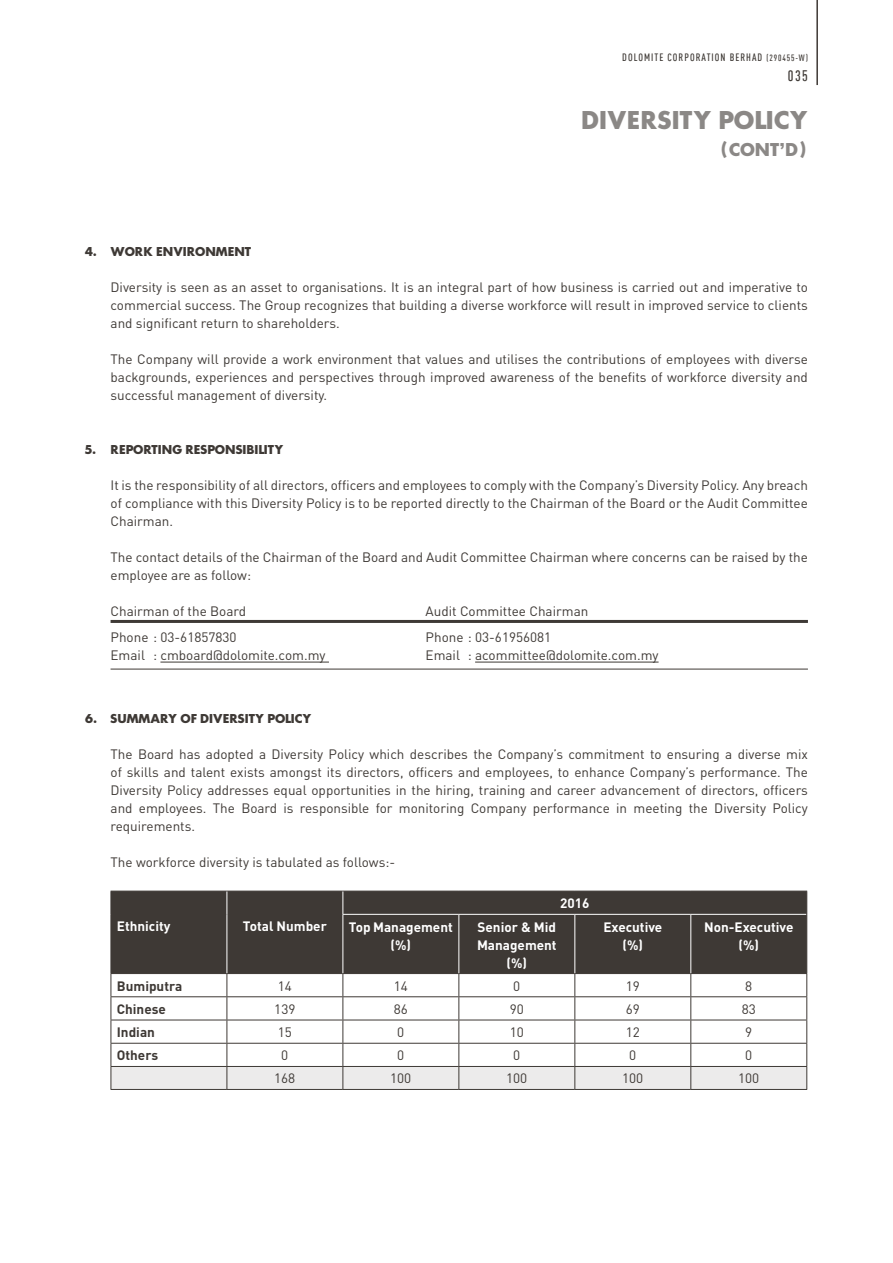
<style>
.page{position:relative;width:893px;height:1263px;background:#fff}
.page>*{position:absolute;margin:0;border:0;box-sizing:border-box;transform-origin:0 0}
.t1{font:27px "Futura L Bld";letter-spacing:.01em;color:#8b8886}
.t2{font:19.5px "Futura L Bld";color:#8b8886}
.t3{font:500 15px "DIN Cond";color:#3e3935}
.t4{font:13.5px/18px "DIN";color:#3e3935;text-align:justify}
.t5{font:700 13.5px/18px "DIN";color:#fff;text-align:center}
.t6{font:13.5px "Futura L Bld";color:#3e3935}
.t7{font:700 13.5px "DIN";color:#3e3935}
.t8{font:500 10.5px "DIN Cond";letter-spacing:.1em;color:#3e3935}
.s1{font-size:9px}
</style>
<div class="page">
<hr style="left:816px;top:0;width:2px;height:85px;background:#3e3935">
<hr style="left:111px;top:620px;width:697px;height:3px;background:#3e3935">
<hr style="left:111px;top:669px;width:697px;height:1px;background:#3e3935">
<hr style="left:160px;top:662px;width:169px;height:1px;background:#3e3935">
<hr style="left:475px;top:662px;width:184px;height:1px;background:#3e3935">
<div style="left:112px;top:892px;width:694px;height:81px;background:#3e3935"></div>
<hr style="left:111px;top:891px;width:116px;height:1px;background:#3e3935">
<hr style="left:227px;top:891px;width:116px;height:1px;background:#3e3935">
<hr style="left:343px;top:891px;width:116px;height:1px;background:#3e3935">
<hr style="left:459px;top:891px;width:116px;height:1px;background:#3e3935">
<hr style="left:575px;top:891px;width:116px;height:1px;background:#3e3935">
<hr style="left:691px;top:891px;width:116px;height:1px;background:#3e3935">
<hr style="left:111px;top:973px;width:116px;height:1px;background:#3e3935">
<hr style="left:227px;top:973px;width:116px;height:1px;background:#3e3935">
<hr style="left:343px;top:973px;width:116px;height:1px;background:#3e3935">
<hr style="left:459px;top:973px;width:116px;height:1px;background:#3e3935">
<hr style="left:575px;top:973px;width:116px;height:1px;background:#3e3935">
<hr style="left:691px;top:973px;width:116px;height:1px;background:#3e3935">
<svg style="left:111px;top:974px;width:696px;height:115px"></svg>
<hr style="left:111px;top:1089px;width:116px;height:1px;background:#3e3935">
<hr style="left:227px;top:1089px;width:116px;height:1px;background:#3e3935">
<hr style="left:343px;top:1089px;width:116px;height:1px;background:#3e3935">
<hr style="left:459px;top:1089px;width:116px;height:1px;background:#3e3935">
<hr style="left:575px;top:1089px;width:116px;height:1px;background:#3e3935">
<hr style="left:691px;top:1089px;width:116px;height:1px;background:#3e3935">
<svg style="left:227px;top:891px;width:1px;height:23px"></svg>
<hr style="left:227px;top:914px;width:1px;height:59px;background:#fff">
<svg style="left:342px;top:891px;width:1px;height:23px"></svg>
<hr style="left:342px;top:915px;width:1px;height:58px;background:#fff">
<hr style="left:458px;top:915px;width:1px;height:58px;background:#fff">
<hr style="left:574px;top:915px;width:1px;height:58px;background:#fff">
<hr style="left:690px;top:915px;width:1px;height:58px;background:#fff">
<hr style="left:342px;top:914px;width:117px;height:1px;background:#fff">
<hr style="left:459px;top:914px;width:116px;height:1px;background:#fff">
<hr style="left:575px;top:914px;width:116px;height:1px;background:#fff">
<hr style="left:691px;top:914px;width:115px;height:1px;background:#fff">
<svg style="left:111px;top:892px;width:1px;height:22px"></svg>
<hr style="left:111px;top:914px;width:1px;height:59px;background:#3e3935">
<svg style="left:806px;top:891px;width:1px;height:23px"></svg>
<hr style="left:806px;top:914px;width:1px;height:59px;background:#3e3935">
<p class="t8" style="left:622px;top:51px;width:187px">DOLOMITE CORPORATION BERHAD <span class="s1">(290455-W)</span></p>
<p class="t3" style="left:788px;top:67px;width:22px">035</p>
<h1 class="t1" style="left:581px;top:102px;width:228px">DIVERSITY POLICY</h1>
<h2 class="t2" style="left:719px;top:137px;width:90px">(CONT’D)</h2>
<p class="t6" style="left:85px;top:242px;width:168px">4. WORK ENVIRONMENT</p>
<p class="t4" style="left:111px;top:277px;width:699px">Diversity is seen as an asset to organisations. It is an integral part of how business is carried out and imperative to commercial success. The Group recognizes that building a diverse workforce will result in improved service to clients and significant return to shareholders.</p>
<p class="t4" style="left:111px;top:349px;width:699px">The Company will provide a work environment that values and utilises the contributions of employees with diverse backgrounds, experiences and perspectives through improved awareness of the benefits of workforce diversity and successful management of diversity.</p>
<p class="t6" style="left:85px;top:440px;width:200px">5. REPORTING RESPONSIBILITY</p>
<p class="t4" style="left:111px;top:475px;width:699px">It is the responsibility of all directors, officers and employees to comply with the Company’s Diversity Policy. Any breach of compliance with this Diversity Policy is to be reported directly to the Chairman of the Board or the Audit Committee Chairman.</p>
<p class="t4" style="left:111px;top:547px;width:699px">The contact details of the Chairman of the Board and Audit Committee Chairman where concerns can be raised by the employee are as follow:</p>
<p class="t4" style="left:111px;top:601px;width:137px">Chairman of the Board</p>
<p class="t4" style="left:426px;top:601px;width:164px">Audit Committee Chairman</p>
<p class="t4" style="left:111px;top:628px;width:128px">Phone : 03-61857830</p>
<p class="t4" style="left:426px;top:628px;width:127px">Phone : 03-61956081</p>
<p class="t4" style="left:111px;top:646px;width:217px">Email : cmboard@dolomite.com.my</p>
<p class="t4" style="left:426px;top:646px;width:234px">Email : acommittee@dolomite.com.my</p>
<p class="t6" style="left:85px;top:709px;width:228px">6. SUMMARY OF DIVERSITY POLICY</p>
<p class="t4" style="left:111px;top:744px;width:699px">The Board has adopted a Diversity Policy which describes the Company’s commitment to ensuring a diverse mix of skills and talent exists amongst its directors, officers and employees, to enhance Company’s performance. The Diversity Policy addresses equal opportunities in the hiring, training and career advancement of directors, officers and employees. The Board is responsible for monitoring Company performance in meeting the Diversity Policy requirements.</p>
<p class="t4" style="left:111px;top:852px;width:286px">The workforce diversity is tabulated as follows:-</p>
<p class="t5" style="left:117px;top:916px;width:55px">Ethnicity</p>
<p class="t5" style="left:243px;top:916px;width:85px">Total Number</p>
<p class="t5" style="left:560px;top:894px;width:31px">2016</p>
<p class="t5" style="left:349px;top:917px;width:105px">Top Management (%)</p>
<p class="t5" style="left:477px;top:917px;width:81px">Senior &amp; Mid<br>Management (%)</p>
<p class="t5" style="left:603px;top:917px;width:61px">Executive (%)</p>
<p class="t5" style="left:704px;top:917px;width:91px">Non-Executive (%)</p>
<p class="t7" style="left:117px;top:977px;width:67px">Bumiputra</p>
<p class="t4" style="left:278px;top:976px;width:16px">14</p>
<p class="t4" style="left:394px;top:976px;width:16px">14</p>
<p class="t4" style="left:513px;top:976px;width:9px">0</p>
<p class="t4" style="left:626px;top:976px;width:16px">19</p>
<p class="t4" style="left:745px;top:976px;width:9px">8</p>
<p class="t7" style="left:117px;top:1000px;width:51px">Chinese</p>
<p class="t4" style="left:274px;top:1000px;width:23px">139</p>
<p class="t4" style="left:394px;top:1000px;width:16px">86</p>
<p class="t4" style="left:510px;top:1000px;width:16px">90</p>
<p class="t4" style="left:626px;top:1000px;width:16px">69</p>
<p class="t4" style="left:742px;top:1000px;width:16px">83</p>
<p class="t7" style="left:117px;top:1023px;width:40px">Indian</p>
<p class="t4" style="left:278px;top:1023px;width:16px">15</p>
<p class="t4" style="left:397px;top:1023px;width:9px">0</p>
<p class="t4" style="left:510px;top:1023px;width:16px">10</p>
<p class="t4" style="left:626px;top:1023px;width:16px">12</p>
<p class="t4" style="left:745px;top:1023px;width:9px">9</p>
<p class="t7" style="left:117px;top:1047px;width:43px">Others</p>
<p class="t4" style="left:281px;top:1046px;width:9px">0</p>
<p class="t4" style="left:397px;top:1046px;width:9px">0</p>
<p class="t4" style="left:513px;top:1046px;width:9px">0</p>
<p class="t4" style="left:629px;top:1046px;width:9px">0</p>
<p class="t4" style="left:745px;top:1046px;width:9px">0</p>
<p class="t4" style="left:274px;top:1069px;width:23px">168</p>
<p class="t4" style="left:390px;top:1069px;width:23px">100</p>
<p class="t4" style="left:506px;top:1069px;width:23px">100</p>
<p class="t4" style="left:622px;top:1069px;width:23px">100</p>
<p class="t4" style="left:738px;top:1069px;width:23px">100</p>
</div>
